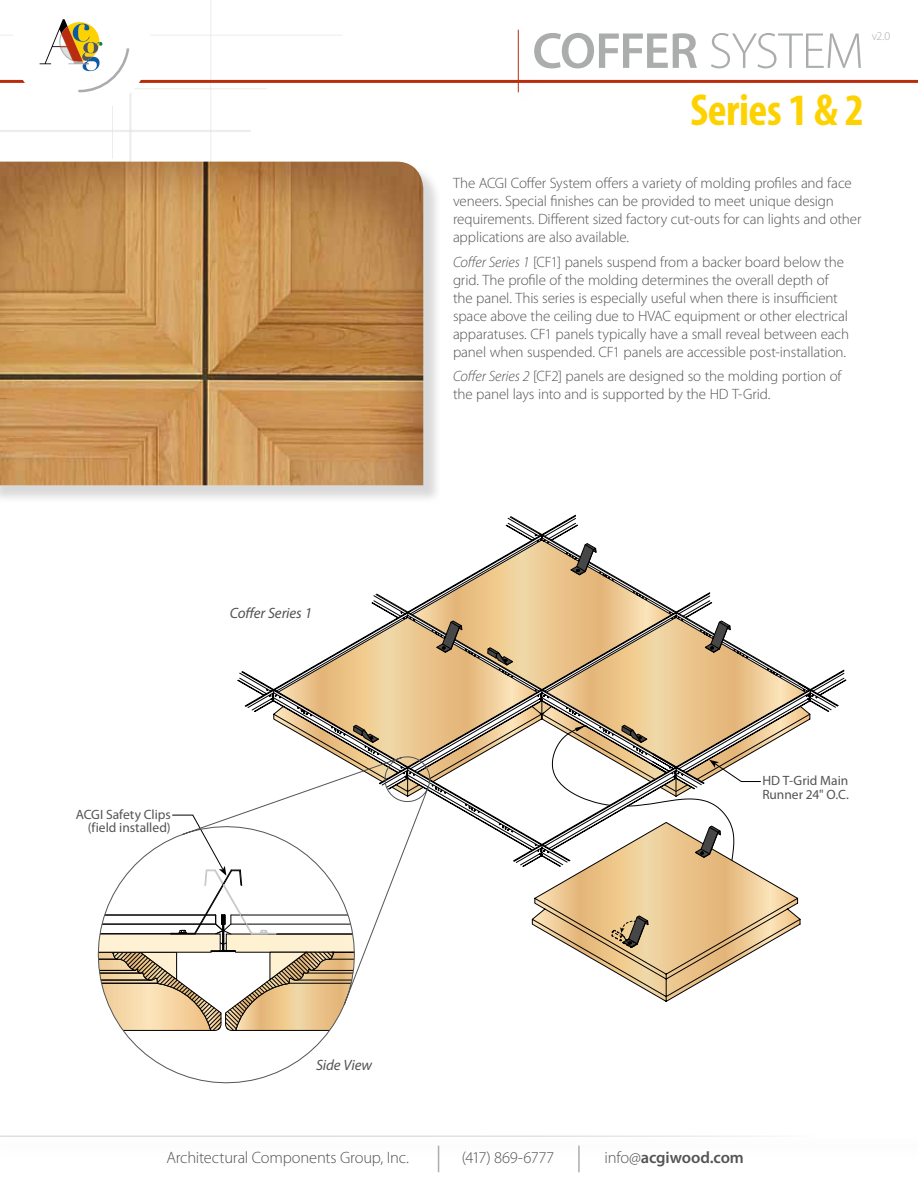
<style>
.page{position:relative;width:918px;height:1188px;background:#fff}
.page>*{position:absolute;margin:0;border:0;box-sizing:border-box;transform-origin:0 0}
.t1{font:600 51px "Myriad Pro";letter-spacing:-.035em;color:#abacac}
.t2{font:700 condensed 45px "Myriad Pro";letter-spacing:-.01em;color:#fed200}
.t3{font:300 16.5px "Myriad Pro";letter-spacing:-.015em;color:#535454}
.t4{font:600 16.5px "Myriad Pro";letter-spacing:-.01em;color:#535454}
.t5{font:300 15px/18px "Myriad Pro";letter-spacing:-.01em;color:#535454}
.t6{font:italic 15px "Myriad Pro";letter-spacing:-.005em;color:#535454}
.t7{font:13.5px/13.5px "Myriad Pro";color:#535454;text-align:right}
.t8{font:300 12px "Myriad Pro";color:#abacac}
.s1{font-weight:300}
.s2{font-style:italic}
</style>
<div class="page">
<hr style="left:518px;top:30px;width:1px;height:62px;background:#b92c0e">
<hr style="left:210px;top:0;width:1px;height:290px;background:#dedfdf">
<hr style="left:129px;top:5px;width:3px;height:197px;background:#dedfdf">
<hr style="left:0;top:35px;width:342px;height:1px;background:#dedfdf">
<hr style="left:121px;top:88px;width:146px;height:1px;background:#dedfdf">
<hr style="left:0;top:130px;width:251px;height:2px;background:#dedfdf">
<hr style="left:112px;top:0;width:1px;height:159px;background:#dedfdf">
<hr style="left:578px;top:1146px;width:2px;height:26px;background:#abacac">
<svg style="left:438px;top:1146px;width:1px;height:26px"></svg>
<hr style="left:0;top:80px;width:918px;height:3px;background:#b92c0e">
<svg style="left:12px;top:0;width:139px;height:113px"></svg>
<div style="left:0;top:164px;width:442px;height:340px;background:#000;opacity:.15"></div>
<img style="left:0;top:162px;width:423px;height:323px">
<svg style="left:273px;top:630px;width:103px;height:125px"></svg>
<svg style="left:532px;top:899px;width:269px;height:103px"></svg>
<svg style="left:353px;top:725px;width:23px;height:18px"></svg>
<svg style="left:376px;top:516px;width:202px;height:239px"></svg>
<svg style="left:611px;top:915px;width:38px;height:33px"></svg>
<svg style="left:407px;top:537px;width:403px;height:362px"></svg>
<svg style="left:97px;top:755px;width:335px;height:329px"></svg>
<p class="t6" style="left:230px;top:604px;width:84px">Coffer Series 1</p>
<p class="t7" style="left:76px;top:807px;width:96px">ACGI Safety Clips (field installed)</p>
<h1 class="t1" style="left:532px;top:18px;width:333px">COFFER <span class="s1">SYSTEM</span></h1>
<p class="t8" style="left:872px;top:29px;width:20px">v2.0</p>
<h2 class="t2" style="left:690px;top:81px;width:175px">Series 1 &amp; 2</h2>
<p class="t5" style="left:453px;top:174px;width:410px">The ACGI Coffer System offers a variety of molding profiles and face veneers. Special finishes can be provided to meet unique design requirements. Different sized factory cut-outs for can lights and other applications are also available.</p>
<p class="t5" style="left:453px;top:252px;width:398px"><span class="s2">Coffer Series 1</span> [CF1] panels suspend from a backer board below the grid. The profile of the molding determines the overall depth of the panel. This series is especially useful when there is insufficient space above the ceiling due to HVAC equipment or other electrical apparatuses. CF1 panels typically have a small reveal between each panel when suspended. CF1 panels are accessible post-installation.</p>
<p class="t5" style="left:453px;top:367px;width:390px"><span class="s2">Coffer Series 2</span> [CF2] panels are designed so the molding portion of the panel lays into and is supported by the HD T-Grid.</p>
<p class="t7" style="left:762px;top:774px;width:88px;text-align:left">HD T-Grid Main<br>Runner 24" O.C.</p>
<p class="t6" style="left:316px;top:1056px;width:58px">Side View</p>
<p class="t3" style="left:166px;top:1148px;width:244px">Architectural Components Group, Inc.</p>
<p class="t3" style="left:462px;top:1148px;width:94px">(417) 869-6777</p>
<p class="t4" style="left:605px;top:1147px;width:141px"><span class="s1">info@</span>acgiwood.com</p>
</div>
